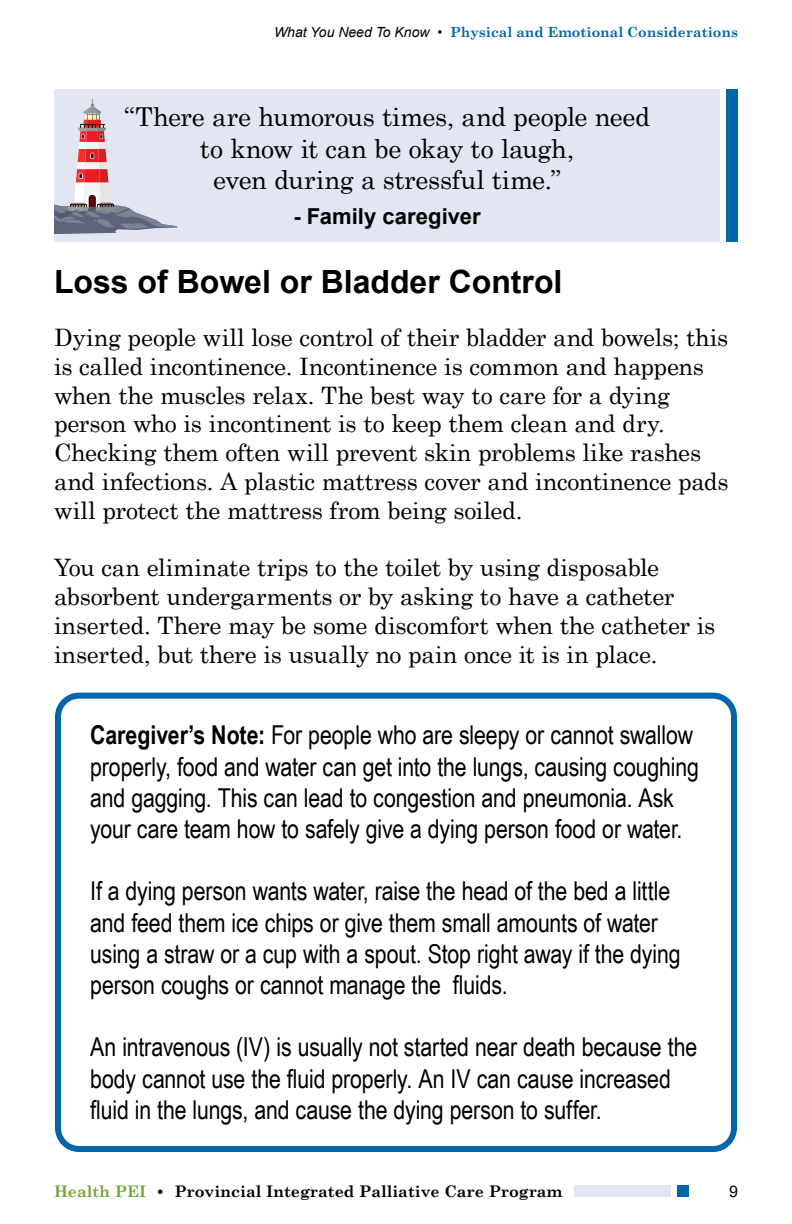
<style>
.page{position:relative;width:792px;height:1224px;background:#fff}
.page>*{position:absolute;margin:0;border:0;box-sizing:border-box;transform-origin:0 0}
.t1{font:700 32px "Arial";color:#000}
.t2{font:26px/31.2px "Arial Narrow";letter-spacing:-.005em;color:#000}
.t3{font:26px/31.2px "Century Schoolbook";letter-spacing:-.01em;color:#000;text-align:center}
.t4{font:24px/28.8px "Century Schoolbook";letter-spacing:-.01em;color:#000}
.t5{font:700 22px "Arial";letter-spacing:.005em;color:#000}
.t6{font:700 16px "Century Schoolbook";color:#000}
.t7{font:16px "Arial";color:#000}
.t8{font:700 14px "Century Schoolbook";color:#0066a9}
.s1{font-family:"Arial";font-weight:400;font-style:italic;color:#000}
.s2{font-weight:700}
.s3{color:#74a534}
</style>
<div class="page">
<div style="left:574px;top:1185px;width:114px;height:12px;background:#e1e6f2"></div>
<div style="left:677px;top:1185px;width:11px;height:12px;background:#0066a9"></div>
<div style="left:671px;top:1185px;width:6px;height:12px;background:#fff"></div>
<div style="left:54px;top:89px;width:666px;height:153px;background:#e1e6f2"></div>
<div style="left:726px;top:89px;width:12px;height:153px;background:#0066a9"></div>
<svg style="left:54px;top:98px;width:123px;height:136px"></svg>
<div style="left:55px;top:693px;width:682px;height:459px;border:6px solid #0066a9;border-radius:21px"></div>
<p class="t8" style="left:274px;top:21px;width:466px"><span class="s1">What You Need To Know •</span> Physical and Emotional Considerations</p>
<p class="t3" style="left:124px;top:99px;width:528px">“There are humorous times, and people need to know it can be okay to laugh,<br>even during a stressful time.”</p>
<p class="t5" style="left:293px;top:201px;width:189px">- Family caregiver</p>
<p class="t1" style="left:54px;top:260px;width:510px">Loss of Bowel or Bladder Control</p>
<p class="t4" style="left:54px;top:321px;width:676px">Dying people will lose control of their bladder and bowels; this is called incontinence. Incontinence is common and happens when the muscles relax. The best way to care for a dying person who is incontinent is to keep them clean and dry.<br>Checking them often will prevent skin problems like rashes and infections. A plastic mattress cover and incontinence pads will protect the mattress from being soiled.</p>
<p class="t4" style="left:54px;top:551px;width:663px">You can eliminate trips to the toilet by using disposable absorbent undergarments or by asking to have a catheter inserted. There may be some discomfort when the catheter is inserted, but there is usually no pain once it is in place.</p>
<p class="t2" style="left:90px;top:719px;width:610px"><span class="s2">Caregiver’s Note:</span> For people who are sleepy or cannot swallow properly, food and water can get into the lungs, causing coughing and gagging. This can lead to congestion and pneumonia. Ask your care team how to safely give a dying person food or water.</p>
<p class="t2" style="left:90px;top:875px;width:592px">If a dying person wants water, raise the head of the bed a little and feed them ice chips or give them small amounts of water using a straw or a cup with a spout. Stop right away if the dying person coughs or cannot manage the fluids.</p>
<p class="t2" style="left:90px;top:1031px;width:609px">An intravenous (IV) is usually not started near death because the body cannot use the fluid properly. An IV can cause increased fluid in the lungs, and cause the dying person to suffer.</p>
<p class="t6" style="left:54px;top:1179px;width:510px"><span class="s3">Health PEI</span> • Provincial Integrated Palliative Care Program</p>
<p class="t7" style="left:729px;top:1180px;width:10px">9</p>
</div>
